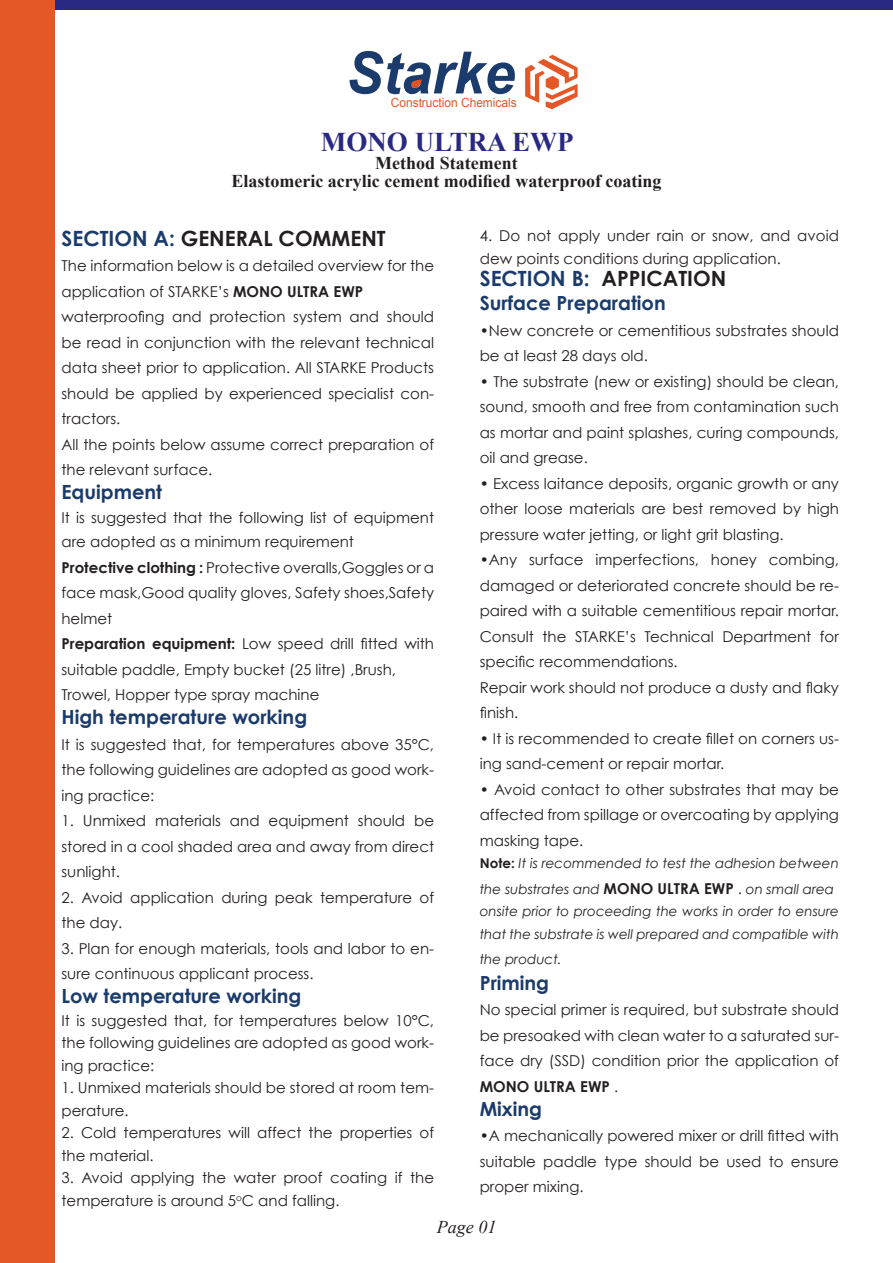
<style>
.page{position:relative;width:893px;height:1263px;background:#fff}
.page>*{position:absolute;margin:0;border:0;box-sizing:border-box;transform-origin:0 0}
.t1{font:italic 700 58.35px "Arial";color:#1a3b6b;scale:.95 1}
.t2{font:700 27px "Times New Roman";color:#292882}
.t3{font:700 21px "Century Gothic";color:#231f20}
.t4{font:700 19.5px "Century Gothic";color:#1a3b6b}
.t5{font:700 18px/18px "Times New Roman";color:#231f20;text-align:center}
.t6{font:italic 18px "Times New Roman";color:#231f20}
.t7{font:15px/25.5px "Century Gothic";color:#231f20}
.t8{font:italic 13.5px/25.5px "Century Gothic";color:#231f20}
.t9{font:12.6px "Arial";color:#e45727;scale:.95 1}
.s1{color:#1a3b6b}
.s2{font-weight:700}
.s3{font-weight:700;font-style:normal}
.s4{font-weight:700;font-style:normal;font-size:15px}
.s5{font-style:normal;font-size:15px}
</style>
<div class="page">
<div style="left:0;top:0;width:893px;height:9px;background:#292882"></div>
<div style="left:0;top:0;width:54px;height:1263px;background:#e45727"></div>
<svg style="left:410px;top:79px;width:13px;height:10px"></svg>
<svg style="left:525px;top:55px;width:53px;height:54px"></svg>
<h1 class="t1" style="left:346px;top:34px;width:179px">Starke</h1>
<p class="t9" style="left:391px;top:94px;width:134px">Construction Chemicals</p>
<h2 class="t2" style="left:321px;top:123px;width:254px">MONO ULTRA EWP</h2>
<p class="t5" style="left:231px;top:154px;width:432px">Method Statement<br>Elastomeric acrylic cement modified waterproof coating</p>
<h3 class="t3" style="left:62px;top:225px;width:326px"><span class="s1">SECTION A:</span> GENERAL COMMENT</h3>
<p class="t7" style="left:62px;top:253px;width:374px">The information below is a detailed overview for the application of STARKE’s <span class="s2">MONO ULTRA EWP </span>waterproofing and protection system and should be read in conjunction with the relevant technical data sheet prior to application. All STARKE Products should be applied by experienced specialist con&shy;tractors.<br>All the points below assume correct preparation of the relevant surface.</p>
<h3 class="t4" style="left:62px;top:480px;width:102px">Equipment</h3>
<p class="t7" style="left:62px;top:506px;width:374px;line-height:24px">It is suggested that the following list of equipment are adopted as a minimum requirement</p>
<p class="t7" style="left:62px;top:554px;width:374px"><span class="s2">Protective clothing :</span> Protective overalls,Goggles or a face mask,Good quality gloves, Safety shoes,Safety helmet<br><span class="s2">Preparation equipment:</span> Low speed drill fitted with suitable paddle, Empty bucket (25 litre) ,Brush, Trowel, Hopper type spray machine</p>
<h3 class="t4" style="left:62px;top:705px;width:247px">High temperature working</h3>
<p class="t7" style="left:62px;top:731px;width:374px;text-align:justify">It is suggested that, for temperatures above 35°C, the following guidelines are adopted as good work&shy;ing practice:</p>
<p class="t7" style="left:62px;top:808px;width:374px;text-align:justify">1. Unmixed materials and equipment should be stored in a cool shaded area and away from direct sunlight.</p>
<p class="t7" style="left:62px;top:884px;width:374px">2. Avoid application during peak temperature of the day.</p>
<p class="t7" style="left:62px;top:935px;width:374px">3. Plan for enough materials, tools and labor to en&shy;sure continuous applicant process.</p>
<h3 class="t4" style="left:62px;top:984px;width:241px">Low temperature working</h3>
<p class="t7" style="left:62px;top:1009px;width:374px;line-height:22.5px;text-align:justify">It is suggested that, for temperatures below 10°C, the following guidelines are adopted as good work&shy;ing practice:</p>
<p class="t7" style="left:62px;top:1076px;width:374px;line-height:22.5px">1. Unmixed materials should be stored at room tem&shy;perature.</p>
<p class="t7" style="left:62px;top:1121px;width:374px;line-height:22.5px">2. Cold temperatures will affect the properties of the material.</p>
<p class="t7" style="left:62px;top:1166px;width:374px;line-height:22.5px">3. Avoid applying the water proof coating if the temperature is around 5<sup>o</sup>C and falling.</p>
<p class="t7" style="left:480px;top:224px;width:361px;line-height:22.5px">4. Do not apply under rain or snow, and avoid dew points conditions during application.</p>
<h3 class="t3" style="left:480px;top:265px;width:248px"><span class="s1">SECTION B:</span> APPICATION</h3>
<h3 class="t4" style="left:480px;top:291px;width:188px">Surface Preparation</h3>
<p class="t7" style="left:480px;top:317px;width:361px">•New concrete or cementitious substrates should be at least 28 days old.</p>
<p class="t7" style="left:480px;top:368px;width:361px;text-align:justify">• The substrate (new or existing) should be clean, sound, smooth and free from contamination such as mortar and paint splashes, curing compounds, oil and grease.</p>
<p class="t7" style="left:480px;top:470px;width:361px;text-align:justify">• Excess laitance deposits, organic growth or any other loose materials are best removed by high pressure water jetting, or light grit blasting.</p>
<p class="t7" style="left:480px;top:547px;width:361px">•Any surface imperfections, honey combing, damaged or deteriorated concrete should be re&shy;paired with a suitable cementitious repair mortar.<br>Consult the STARKE’s Technical Department for specific recommendations.<br>Repair work should not produce a dusty and flaky finish.</p>
<p class="t7" style="left:480px;top:725px;width:361px">• It is recommended to create fillet on corners us&shy;ing sand-cement or repair mortar.</p>
<p class="t7" style="left:480px;top:776px;width:361px;text-align:justify">• Avoid contact to other substrates that may be affected from spillage or overcoating by applying masking tape.</p>
<p class="t8" style="left:480px;top:850px;width:361px"><span class="s3">Note:</span> It is recommended to test the adhesion between the substrates and <span class="s4">MONO ULTRA EWP</span> <span class="s5">.</span> on small area</p>
<p class="t8" style="left:480px;top:900px;width:361px;line-height:22.5px">onsite prior to proceeding the works in order to ensure that the substrate is well prepared and compatible with</p>
<p class="t8" style="left:480px;top:946px;width:83px">the product.</p>
<h3 class="t4" style="left:480px;top:970px;width:71px">Priming</h3>
<p class="t7" style="left:480px;top:997px;width:361px;text-align:justify">No special primer is required, but substrate should be presoaked with clean water to a saturated sur&shy;face dry (SSD) condition prior the application of <span class="s2">MONO ULTRA EWP</span> .</p>
<h3 class="t4" style="left:480px;top:1096px;width:64px">Mixing</h3>
<p class="t7" style="left:480px;top:1123px;width:361px;text-align:justify">•A mechanically powered mixer or drill fitted with suitable paddle type should be used to ensure proper mixing.</p>
<p class="t6" style="left:437px;top:1215px;width:61px">Page 01</p>
</div>
